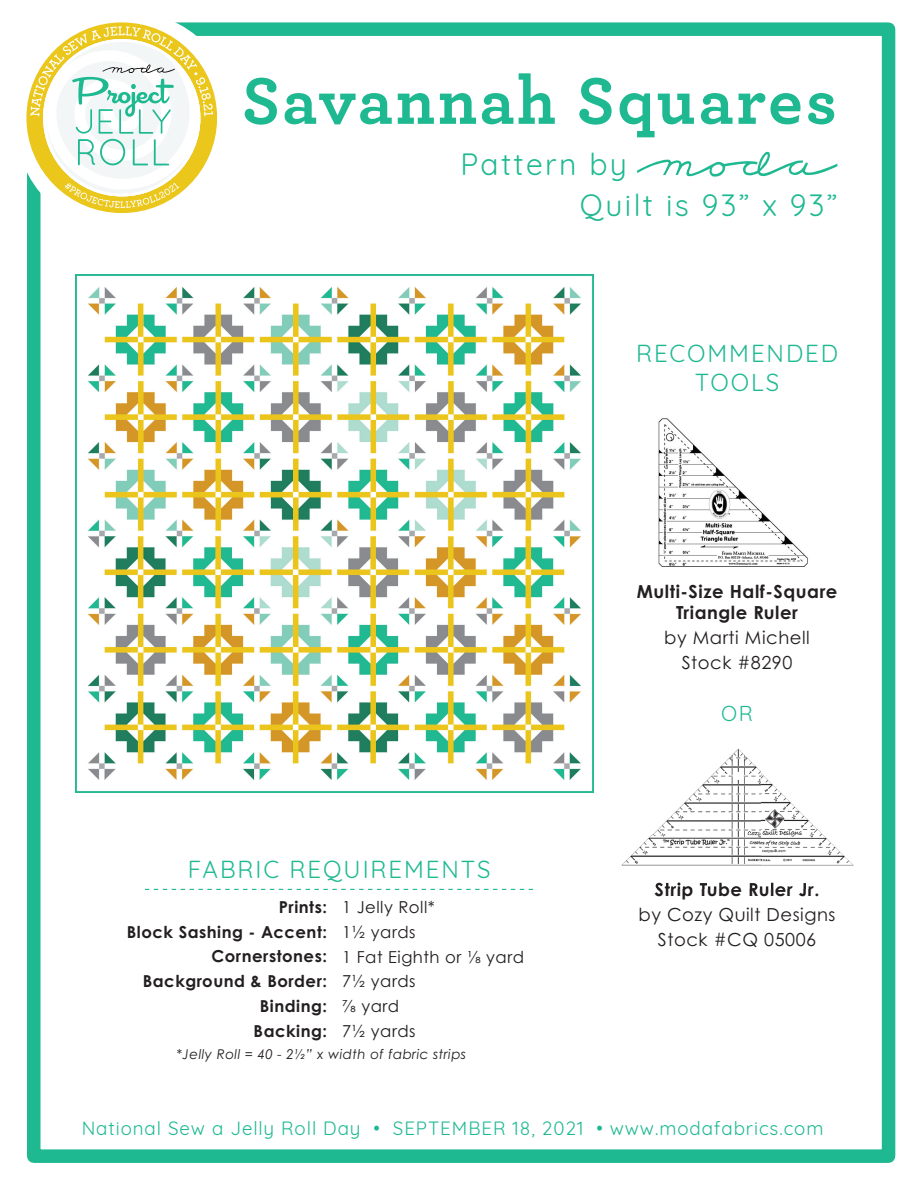
<style>
.page{position:relative;width:918px;height:1188px;background:#fff}
.page>*{position:absolute;margin:0;border:0;box-sizing:border-box;transform-origin:0 0}
.t1{font:700 69px "Archer";letter-spacing:.035em;color:#1fb991}
.t2{font:30px/41.1px "Quicksand";letter-spacing:.08em;color:#1fb991}
.t3{font:24px/28.8px "Quicksand";letter-spacing:.08em;color:#1fb991;text-align:center}
.t4{font:21px "Quicksand";color:#1fb991}
.t5{font:18.75px "Quicksand";letter-spacing:.05em;color:#1fb991}
.t6{font:18px/24.9px "Century Gothic Pro";letter-spacing:.03em;color:#231f20;text-align:center}
.t7{font:700 18px/21.6px "Century Gothic Pro";letter-spacing:.03em;color:#231f20;text-align:center}
.t8{font:700 16.5px/24.8px "Century Gothic Pro";letter-spacing:.03em;color:#231f20;text-align:right}
.t9{font:16.5px "Century Gothic Pro";letter-spacing:.03em;color:#231f20}
.t10{font:italic 13.5px "Century Gothic Pro";letter-spacing:.03em;color:#231f20}
.s1{font-weight:400}
.s2{font-family:"Century Gothic";font-weight:400}
.s3{font-family:"Century Gothic"}
</style>
<div class="page">
<div style="left:27px;top:22px;width:868px;height:1141px;border:14px solid #1fb991"></div>
<svg style="left:27px;top:22px;width:210px;height:211px"></svg>
<svg style="left:30px;top:26px;width:183px;height:182px"></svg>
<svg style="left:637px;top:152px;width:200px;height:25px"></svg>
<img style="left:76px;top:274px;width:518px;height:519px">
<svg style="left:145px;top:889px;width:388px;height:1px"></svg>
<img style="left:621px;top:748px;width:233px;height:135px">
<img style="left:655px;top:883px;width:159px;height:6px">
<img style="left:658px;top:418px;width:150px;height:149px">
<h1 class="t1" style="left:242px;top:46px;width:597px">Savannah Squares</h1>
<h2 class="t2" style="left:580px;top:141px;width:259px;text-indent:-119px">Pattern by<br>Quilt is 93” x 93”</h2>
<h3 class="t3" style="left:636px;top:337px;width:203px">RECOMMENDED<br>TOOLS</h3>
<p class="t7" style="left:637px;top:580px;width:202px">Multi-Size Half-Square<br>Triangle Ruler</p>
<p class="t6" style="left:664px;top:625px;width:147px">by Marti Michell<br>Stock #8290</p>
<h3 class="t3" style="left:188px;top:853px;width:304px">FABRIC REQUIREMENTS</h3>
<p class="t8" style="left:279px;top:894px;width:50px">Prints:</p>
<p class="t9" style="left:342px;top:897px;width:94px">1 Jelly Roll*</p>
<p class="t8" style="left:127px;top:919px;width:290px">Block Sashing - Accent: <span class="s1">1</span><span class="s2">½ yards</span></p>
<p class="t8" style="left:212px;top:944px;width:314px">Cornerstones: <span class="s2">1 Fat Eighth or</span> <span class="s1">⅛ yard</span></p>
<p class="t8" style="left:143px;top:969px;width:186px">Background &amp; Border:<br>Binding:</p>
<p class="t9" style="left:342px;top:971px;width:75px">7<span class="s3">½</span> yards</p>
<p class="t9" style="left:342px;top:996px;width:59px">⅞ yard</p>
<p class="t8" style="left:254px;top:1018px;width:163px">Backing: <span class="s1">7</span><span class="s2">½</span> <span class="s1">yards</span></p>
<p class="t10" style="left:177px;top:1047px;width:291px">*Jelly Roll = 40 - 2½” x width of fabric strips</p>
<p class="t4" style="left:721px;top:697px;width:33px">OR</p>
<p class="t7" style="left:655px;top:878px;width:166px">Strip Tube Ruler Jr.</p>
<p class="t6" style="left:639px;top:902px;width:199px">by Cozy Quilt Designs<br>Stock #CQ 05006</p>
<p class="t5" style="left:82px;top:1114px;width:743px">National Sew a Jelly Roll Day • SEPTEMBER 18, 2021 • www.modafabrics.com</p>
</div>
